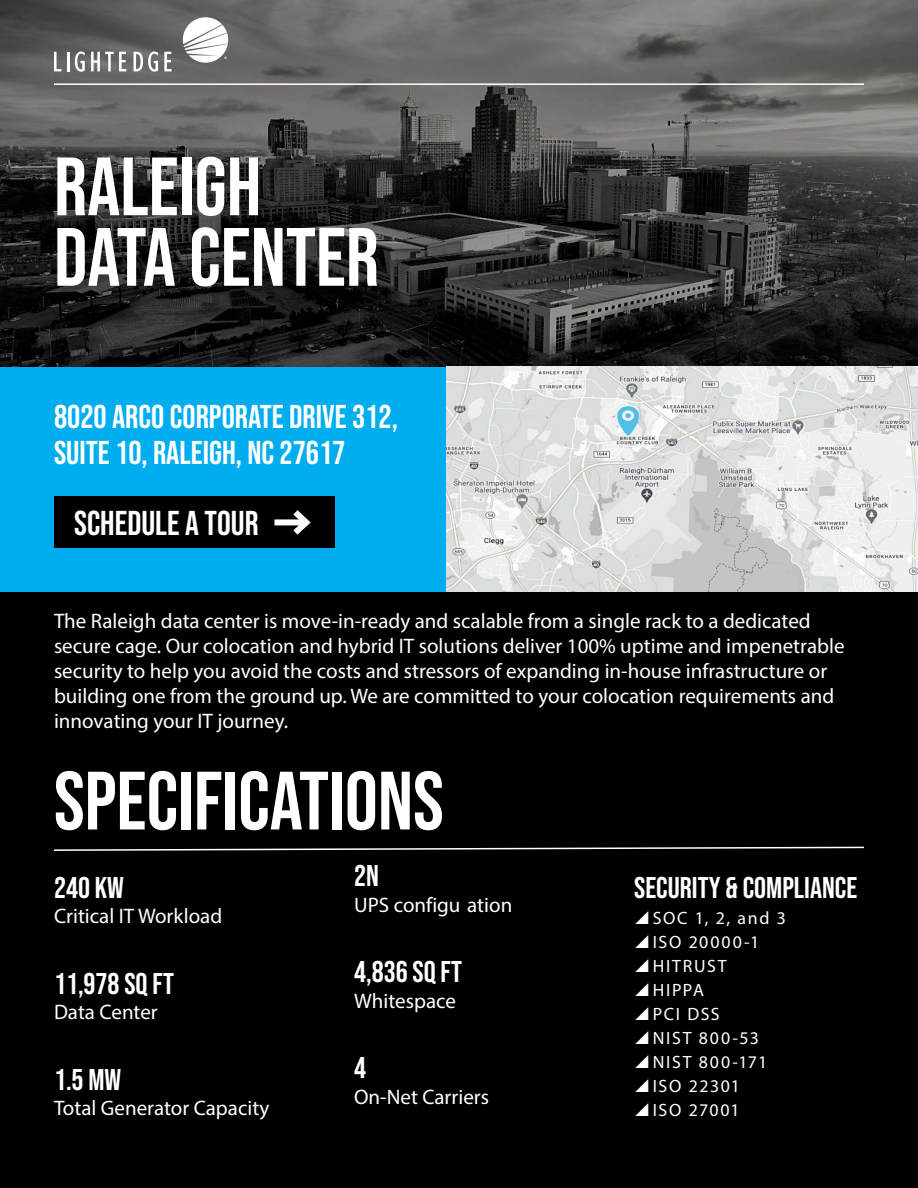
<style>
.page{position:relative;width:918px;height:1188px;background:#000}
.page>*{position:absolute;margin:0;border:0;box-sizing:border-box;transform-origin:0 0}
.t1{font:82.5px/70.5px "Bebas Neue";color:#fff}
.t2{font:34.5px "Bebas Neue";color:#fff}
.t3{font:33px/36px "Bebas Neue";color:#fff}
.t4{font:30px "Bebas Neue";color:#fff}
.t5{font:21px/25.2px "Myriad Pro";color:#fff}
.t6{font:17.85px/24px "Myriad Pro";letter-spacing:.09em;color:#fff}
</style>
<div class="page">
<img style="left:1px;top:1px;width:917px;height:365px">
<hr style="left:54px;top:83px;width:810px;height:2px;background:#fff">
<svg style="left:54px;top:52px;width:7px;height:19px"></svg>
<hr style="left:67px;top:52px;width:3px;height:19px;background:#fff">
<svg style="left:75px;top:51px;width:10px;height:21px"></svg>
<svg style="left:91px;top:52px;width:35px;height:19px"></svg>
<svg style="left:134px;top:51px;width:24px;height:21px"></svg>
<svg style="left:164px;top:52px;width:8px;height:19px"></svg>
<svg style="left:183px;top:17px;width:45px;height:46px;background:#d0d0d0"></svg>
<div style="left:0;top:367px;width:497px;height:225px;background:#00aeef"></div>
<div style="left:54px;top:496px;width:281px;height:52px;background:#000"></div>
<div style="left:274px;top:519px;width:32px;height:6px;background:#fff"></div>
<svg style="left:287px;top:510px;width:24px;height:25px"></svg>
<svg style="left:54px;top:846px;width:810px;height:5px"></svg>
<img style="left:447px;top:366px;width:471px;height:226px">
<h1 class="t1" style="left:54px;top:151px;width:327px">RALEIGH<br>DATA CENTER</h1>
<h3 class="t3" style="left:54px;top:399px;width:345px">8020 ARCO CORPORATE DRIVE 312,<br>SUITE 10, RALEIGH, NC 27617</h3>
<h2 class="t2" style="left:74px;top:504px;width:186px">SCHEDULE A TOUR</h2>
<p class="t5" style="left:54px;top:608px;width:792px">The Raleigh data center is move-in-ready and scalable from a single rack to a dedicated secure cage. Our colocation and hybrid IT solutions deliver 100% uptime and impenetrable security to help you avoid the costs and stressors of expanding in-house infrastructure or building one from the ground up. We are committed to your colocation requirements and innovating your IT journey.</p>
<h1 class="t1" style="left:54px;top:765px;width:391px">SPECIFICATIONS</h1>
<h3 class="t4" style="left:354px;top:859px;width:26px">2N</h3>
<p class="t5" style="left:354px;top:892px;width:160px">UPS configu ation</p>
<h3 class="t4" style="left:54px;top:871px;width:71px">240 KW</h3>
<p class="t5" style="left:54px;top:904px;width:170px">Critical IT Workload</p>
<h3 class="t4" style="left:54px;top:967px;width:121px">11,978 SQ FT</h3>
<p class="t5" style="left:54px;top:1000px;width:105px">Data Center</p>
<h3 class="t4" style="left:54px;top:1063px;width:69px">1.5 MW</h3>
<p class="t5" style="left:54px;top:1096px;width:217px">Total Generator Capacity</p>
<h3 class="t4" style="left:354px;top:955px;width:109px">4,836 SQ FT</h3>
<p class="t5" style="left:354px;top:988px;width:103px">Whitespace</p>
<h3 class="t4" style="left:354px;top:1051px;width:13px">4</h3>
<p class="t5" style="left:354px;top:1084px;width:136px">On-Net Carriers</p>
<h3 class="t4" style="left:634px;top:871px;width:224px">SECURITY &amp; COMPLIANCE</h3>
<p class="t6" style="left:653px;top:906px;width:135px">SOC 1, 2, and 3<br>ISO 20000-1<br>HITRUST<br>HIPPA<br>PCI DSS<br>NIST 800-53<br>NIST 800-171<br>ISO 22301<br>ISO 27001</p>
</div>
